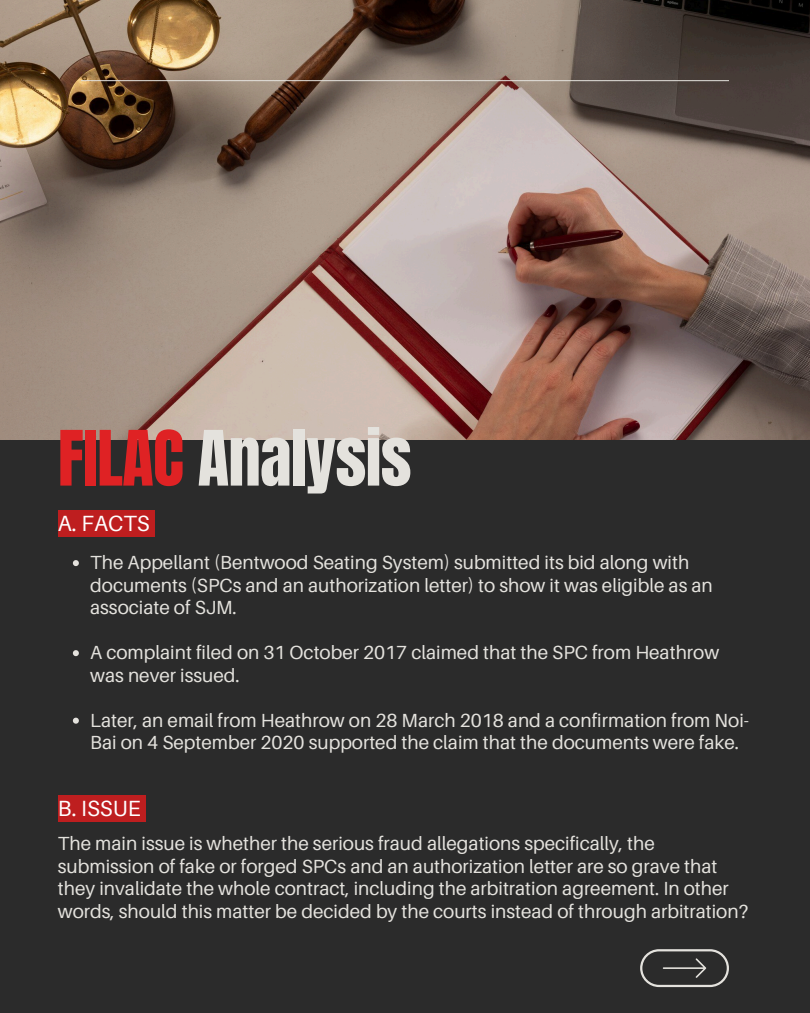
<style>
.page{position:relative;width:810px;height:1013px;background:#fff}
.page>*{position:absolute;margin:0;border:0;box-sizing:border-box;transform-origin:0 0}
.t1{font:64.8px "Anton";letter-spacing:-.01em;color:#e4e2dd}
.t2{font:22px "Aileron";color:#fff}
.t3{font:19px/22.5px "Aileron";color:#e4e2dd}
.s1{color:#df2224}
</style>
<div class="page">
<div style="left:0;top:0;width:810px;height:1012px;background:#2b2b2b"></div>
<img style="left:0;top:0;width:810px;height:440px">
<div style="left:58px;top:510px;width:97px;height:26px;background:#be1e1f"></div>
<div style="left:58px;top:795px;width:87px;height:26px;background:#be1e1f"></div>
<svg style="left:73px;top:560px;width:6px;height:6px"></svg>
<svg style="left:73px;top:650px;width:6px;height:6px"></svg>
<svg style="left:73px;top:717px;width:6px;height:6px"></svg>
<hr style="left:81px;top:80px;width:648px;height:1px;background:#e4e2dd">
<svg style="left:640px;top:949px;width:89px;height:38px"></svg>
<p class="t1" style="left:58px;top:412px;width:355px"><span class="s1">FILAC</span> Analysis</p>
<h1 class="t2" style="left:58px;top:510px;width:93px">A. FACTS</h1>
<p class="t3" style="left:90px;top:551px;width:624px">The Appellant (Bentwood Seating System) submitted its bid along with documents (SPCs and an authorization letter) to show it was eligible as an associate of SJM.</p>
<p class="t3" style="left:90px;top:641px;width:631px">A complaint filed on 31 October 2017 claimed that the SPC from Heathrow was never issued.</p>
<p class="t3" style="left:90px;top:708px;width:660px">Later, an email from Heathrow on 28 March 2018 and a confirmation from Noi-<br>Bai on 4 September 2020 supported the claim that the documents were fake.</p>
<h2 class="t2" style="left:58px;top:794px;width:84px">B. ISSUE</h2>
<h2 class="t3" style="left:58px;top:832px;width:692px">The main issue is whether the serious fraud allegations specifically, the submission of fake or forged SPCs and an authorization letter are so grave that they invalidate the whole contract, including the arbitration agreement. In other words, should this matter be decided by the courts instead of through arbitration?</h2>
</div>
